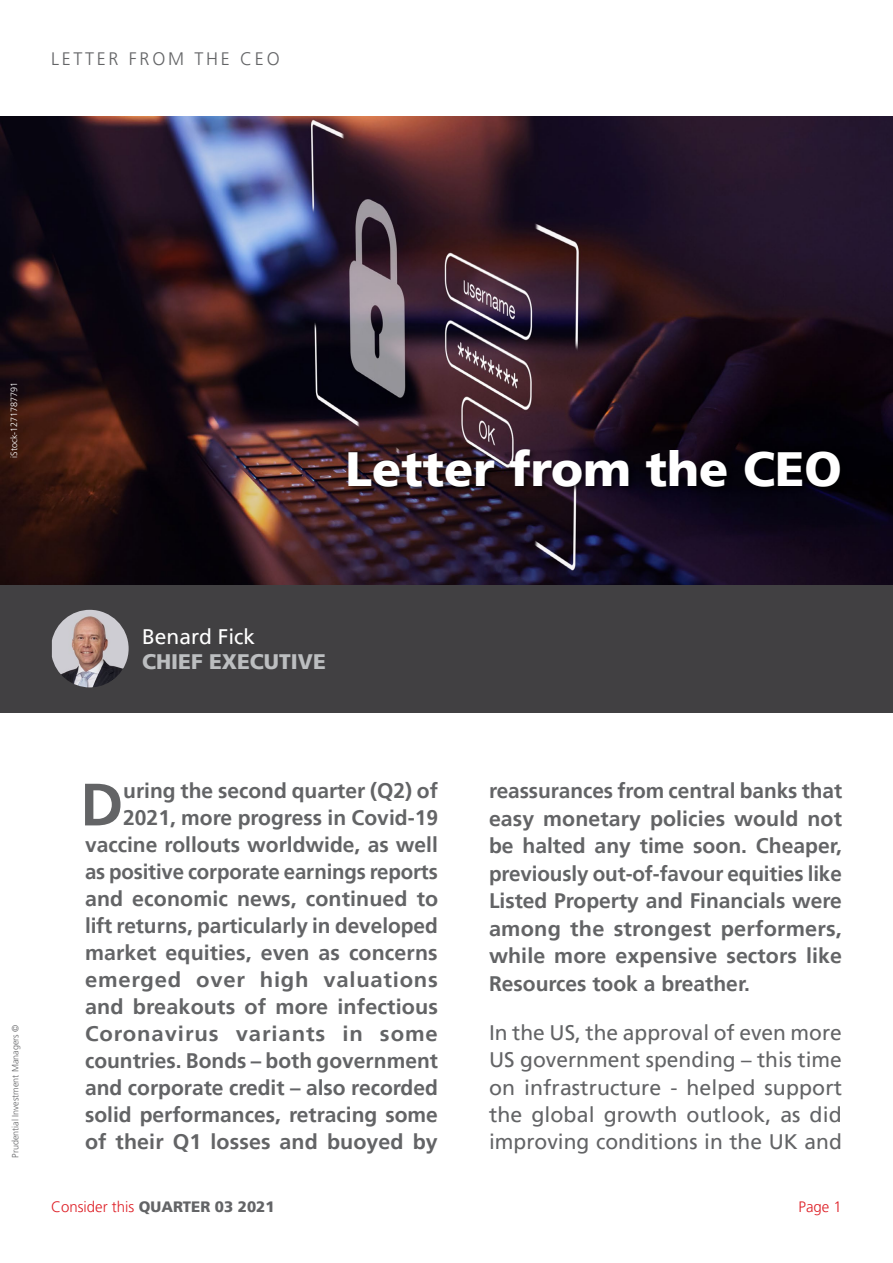
<style>
.page{position:relative;width:893px;height:1263px;background:#fff}
.page>*{position:absolute;margin:0;border:0;box-sizing:border-box;transform-origin:0 0}
.t1{font:700 59.7px "Frutiger LT Pro";color:#636466}
.t2{font:900 48px "Frutiger LT Pro";color:#fff}
.t3{font:700 21px/27px "Frutiger LT Pro";color:#636466;text-align:justify}
.t4{font:21px/27.5px "Frutiger LT Pro";color:#636466;text-align:justify}
.t5{font:900 21px "Frutiger LT Pro";color:#bcbec0}
.t6{font:21px "Frutiger LT Pro";color:#fff}
.t7{font:300 18px "Frutiger LT Pro";letter-spacing:.15em;color:#636466}
.t8{font:900 15px "Frutiger LT Pro";color:#636466}
.t9{font:300 15px "Frutiger LT Pro";color:#de1f26}
.t10{font:300 9px "Frutiger LT Pro";color:#636466}
.t11{font:300 9px "Frutiger LT Pro";color:#fff}
.s1{font-weight:300;color:#de1f26}
</style>
<div class="page">
<div style="left:0;top:585px;width:893px;height:127px;background:#414042"></div>
<img style="left:0;top:117px;width:893px;height:468px">
<img style="left:52px;top:610px;width:77px;height:77px">
<div style="left:347px;top:447px;width:501px;height:46px;background:#000;opacity:.55"></div>
<p class="t7" style="left:51px;top:48px;width:230px">LETTER FROM THE CEO</p>
<p class="t11" style="left:9px;top:457px;width:78px;rotate:-90deg">iStock-1271787791</p>
<h2 class="t2" style="left:345px;top:440px;width:498px">Letter from the CEO</h2>
<p class="t6" style="left:142px;top:624px;width:115px">Benard Fick</p>
<p class="t5" style="left:142px;top:649px;width:185px">CHIEF EXECUTIVE</p>
<p class="t10" style="left:10px;top:1158px;width:135px;rotate:-90deg">Prudential Investment Managers ©</p>
<p class="t3" style="left:85px;top:778px;width:355px;text-align:right">uring the second quarter (Q2) of 2021, more progress in Covid-19 vaccine rollouts worldwide, as well as positive corporate earnings reports and economic news, continued to lift returns, particularly in developed market equities, even as concerns emerged over high valuations and breakouts of more infectious Coronavirus variants in some countries. Bonds – both government and corporate credit – also recorded solid performances, retracing some of their Q1 losses and buoyed by</p>
<h1 class="t1" style="left:80px;top:769px;width:45px">D</h1>
<p class="t3" style="left:489px;top:777px;width:355px;line-height:27.5px">reassurances from central banks that easy monetary policies would not be halted any time soon. Cheaper, previously out-of-favour equities like Listed Property and Financials were among the strongest performers, while more expensive sectors like Resources took a breather.</p>
<p class="t4" style="left:489px;top:1018px;width:354px">In the US, the approval of even more US government spending – this time on infrastructure - helped support the global growth outlook, as did improving conditions in the UK and</p>
<p class="t8" style="left:51px;top:1198px;width:225px"><span class="s1">Consider this</span> QUARTER 03 2021</p>
<p class="t9" style="left:799px;top:1198px;width:45px">Page 1</p>
</div>
